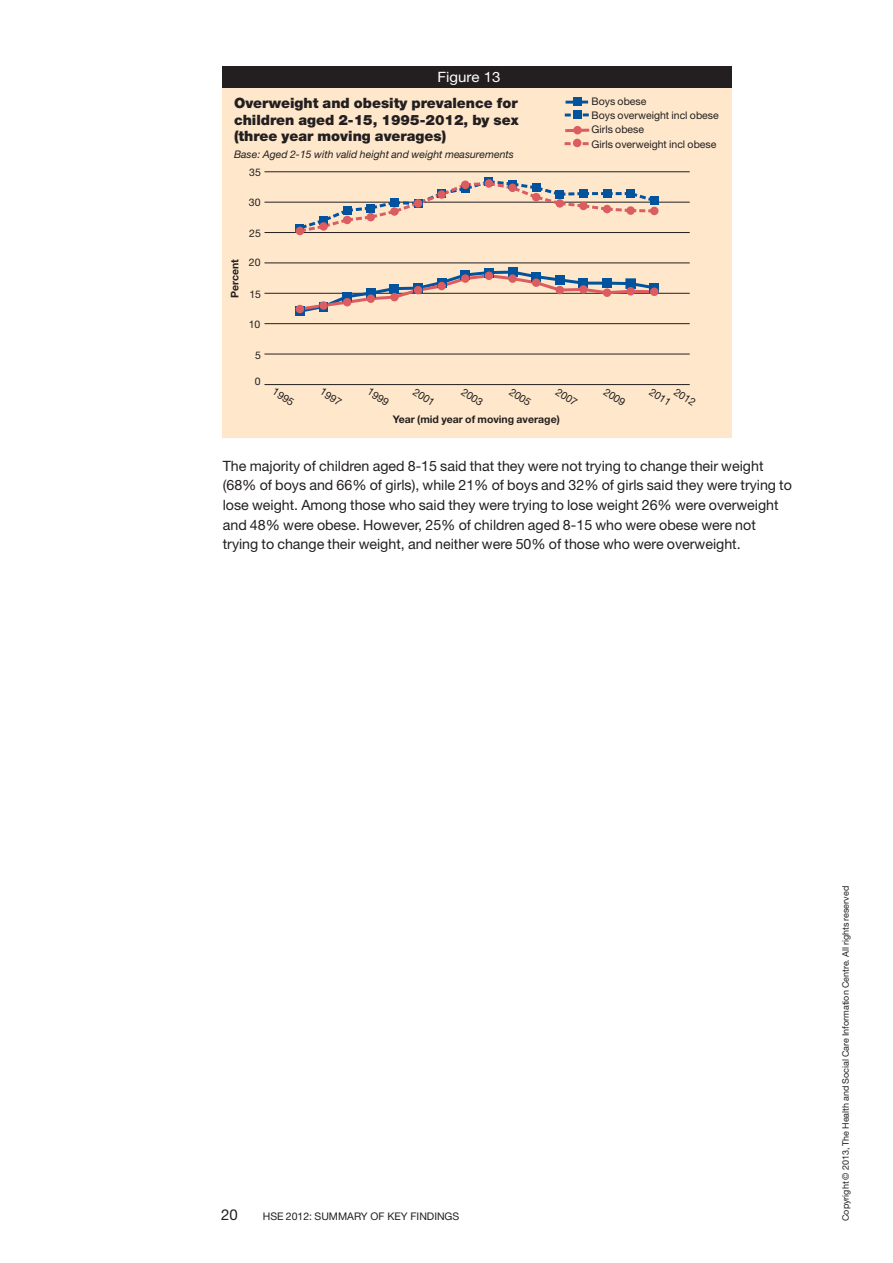
<style>
.page{position:relative;width:893px;height:1263px;background:#fff}
.page>*{position:absolute;margin:0;border:0;box-sizing:border-box;transform-origin:0 0}
.t1{font:15px "Helvetica Neue";color:#231f20}
.t2{font:14.25px/19.5px "Helvetica Neue";color:#231f20}
.t3{font:900 14.25px/16.5px "Helvetica Neue";color:#231f20;text-align:justify}
.t4{font:14.25px "Helvetica Neue";color:#fff;scale:1.06 1}
.t5{font:10.5px/14.2px "Helvetica Neue";color:#231f20}
.t6{font:italic 10.5px "Helvetica Neue";color:#231f20}
.t7{font:700 10.5px "Helvetica Neue";color:#231f20}
.t8{font:9px "Helvetica Neue";color:#231f20}
</style>
<div class="page">
<div style="left:222px;top:80px;width:510px;height:358px;background:#fee7cb"></div>
<hr style="left:264px;top:384px;width:426px;height:1px;background:#231f20">
<hr style="left:264px;top:354px;width:426px;height:1px;background:#231f20">
<hr style="left:264px;top:323px;width:426px;height:1px;background:#231f20">
<hr style="left:264px;top:293px;width:426px;height:1px;background:#231f20">
<hr style="left:264px;top:263px;width:426px;height:1px;background:#231f20">
<hr style="left:264px;top:232px;width:426px;height:1px;background:#231f20">
<hr style="left:264px;top:202px;width:426px;height:1px;background:#231f20">
<hr style="left:264px;top:172px;width:426px;height:1px;background:#231f20">
<div style="left:295px;top:307px;width:9px;height:9px;background:#01539e"></div>
<div style="left:484px;top:268px;width:9px;height:9px;background:#01539e"></div>
<div style="left:508px;top:268px;width:9px;height:9px;background:#01539e"></div>
<div style="left:485px;top:177px;width:8px;height:9px;background:#01539e"></div>
<svg style="left:296px;top:178px;width:362px;height:57px"></svg>
<svg style="left:296px;top:269px;width:362px;height:46px"></svg>
<svg style="left:565px;top:113px;width:24px;height:3px"></svg>
<hr style="left:566px;top:101px;width:22px;height:3px;background:#01539e">
<div style="left:573px;top:98px;width:8px;height:8px;background:#01539e"></div>
<div style="left:573px;top:111px;width:8px;height:8px;background:#01539e"></div>
<svg style="left:565px;top:128px;width:25px;height:6px"></svg>
<svg style="left:565px;top:142px;width:24px;height:3px"></svg>
<div style="left:573px;top:126px;width:9px;height:8px;background:#db5d60;border-radius:50%"></div>
<div style="left:573px;top:139px;width:8px;height:8px;background:#db5d60;border-radius:50%"></div>
<div style="left:222px;top:66px;width:510px;height:21px;background:#231f20"></div>
<p class="t4" style="left:438px;top:72px;width:61px">Figure 13</p>
<p class="t3" style="left:234px;top:96px;width:286px">Overweight and obesity prevalence for children aged 2-15, 1995-2012, by sex (three year moving averages)</p>
<p class="t6" style="left:234px;top:150px;width:281px">Base: Aged 2-15 with valid height and weight measurements</p>
<p class="t5" style="left:249px;top:166px;width:13px">35</p>
<p class="t5" style="left:249px;top:196px;width:13px">30</p>
<p class="t7" style="left:231px;top:298px;width:40px;rotate:-90deg">Percent</p>
<p class="t5" style="left:249px;top:227px;width:13px">25</p>
<p class="t5" style="left:249px;top:256px;width:13px">20</p>
<p class="t5" style="left:249px;top:288px;width:13px">15</p>
<p class="t5" style="left:249px;top:318px;width:13px">10</p>
<p class="t5" style="left:255px;top:349px;width:7px">5</p>
<p class="t5" style="left:255px;top:375px;width:7px">0</p>
<p class="t5" style="left:592px;top:95px;width:129px">Boys obese<br>Boys overweight incl obese<br>Girls obese<br>Girls overweight incl obese</p>
<p class="t5" style="left:277px;top:385px;width:25px;rotate:33deg">1995</p>
<p class="t5" style="left:324px;top:385px;width:25px;rotate:33deg">1997</p>
<p class="t5" style="left:372px;top:385px;width:25px;rotate:33deg">1999</p>
<p class="t5" style="left:418px;top:386px;width:25px;rotate:33deg">2001</p>
<p class="t5" style="left:466px;top:386px;width:25px;rotate:33deg">2003</p>
<p class="t5" style="left:514px;top:386px;width:25px;rotate:33deg">2005</p>
<p class="t5" style="left:560px;top:385px;width:25px;rotate:33deg">2007</p>
<p class="t5" style="left:608px;top:385px;width:25px;rotate:33deg">2009</p>
<p class="t5" style="left:654px;top:385px;width:25px;rotate:33deg">2011</p>
<p class="t5" style="left:678px;top:385px;width:25px;rotate:33deg">2012</p>
<p class="t7" style="left:393px;top:415px;width:169px">Year (mid year of moving average)</p>
<p class="t2" style="left:223px;top:458px;width:571px">The majority of children aged 8-15 said that they were not trying to change their weight (68% of boys and 66% of girls), while 21% of boys and 32% of girls said they were trying to lose weight. Among those who said they were trying to lose weight 26% were overweight and 48% were obese. However, 25% of children aged 8-15 who were obese were not trying to change their weight, and neither were 50% of those who were overweight.</p>
<p class="t1" style="left:221px;top:1210px;width:18px">20</p>
<p class="t5" style="left:263px;top:1210px;width:198px">HSE 2012: SUMMARY OF KEY FINDINGS</p>
<p class="t8" style="left:842px;top:1221px;width:337px;rotate:-90deg">Copyright © 2013, The Health and Social Care Information Centre. All rights reserved</p>
</div>
